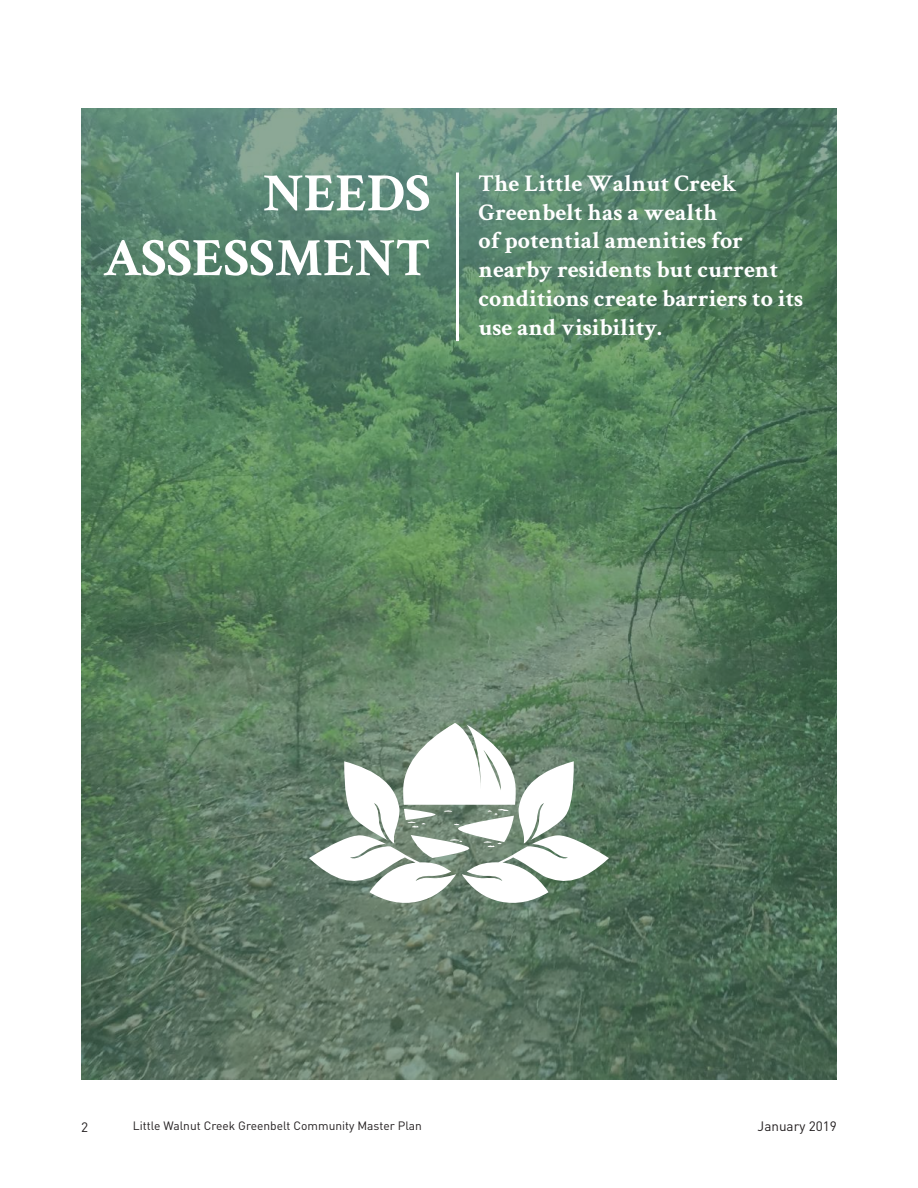
<style>
.page{position:relative;width:918px;height:1188px;background:#fff}
.page>*{position:absolute;margin:0;border:0;box-sizing:border-box;transform-origin:0 0}
.t1{font:700 54px/64.8px "Crimson Text";color:#fff;text-align:right}
.t2{font:700 24px/28.8px "Crimson Text";color:#fff}
.t3{font:13.5px "DINOT";color:#231f20}
.t4{font:12px "DINOT";color:#231f20}
</style>
<div class="page">
<img style="left:81px;top:108px;width:756px;height:972px">
<hr style="left:456px;top:172px;width:3px;height:169px;background:#fff">
<svg style="left:309px;top:723px;width:300px;height:180px"></svg>
<h1 class="t1" style="left:103px;top:159px;width:329px">NEEDS<br>ASSESSMENT</h1>
<p class="t2" style="left:478px;top:168px;width:326px">The Little Walnut Creek<br>Greenbelt has a wealth<br>of potential amenities for nearby residents but current conditions create barriers to its use and visibility.</p>
<p class="t3" style="left:81px;top:1119px;width:9px">2</p>
<p class="t4" style="left:133px;top:1118px;width:290px">Little Walnut Creek Greenbelt Community Master Plan</p>
<p class="t3" style="left:758px;top:1118px;width:81px">January 2019</p>
</div>
